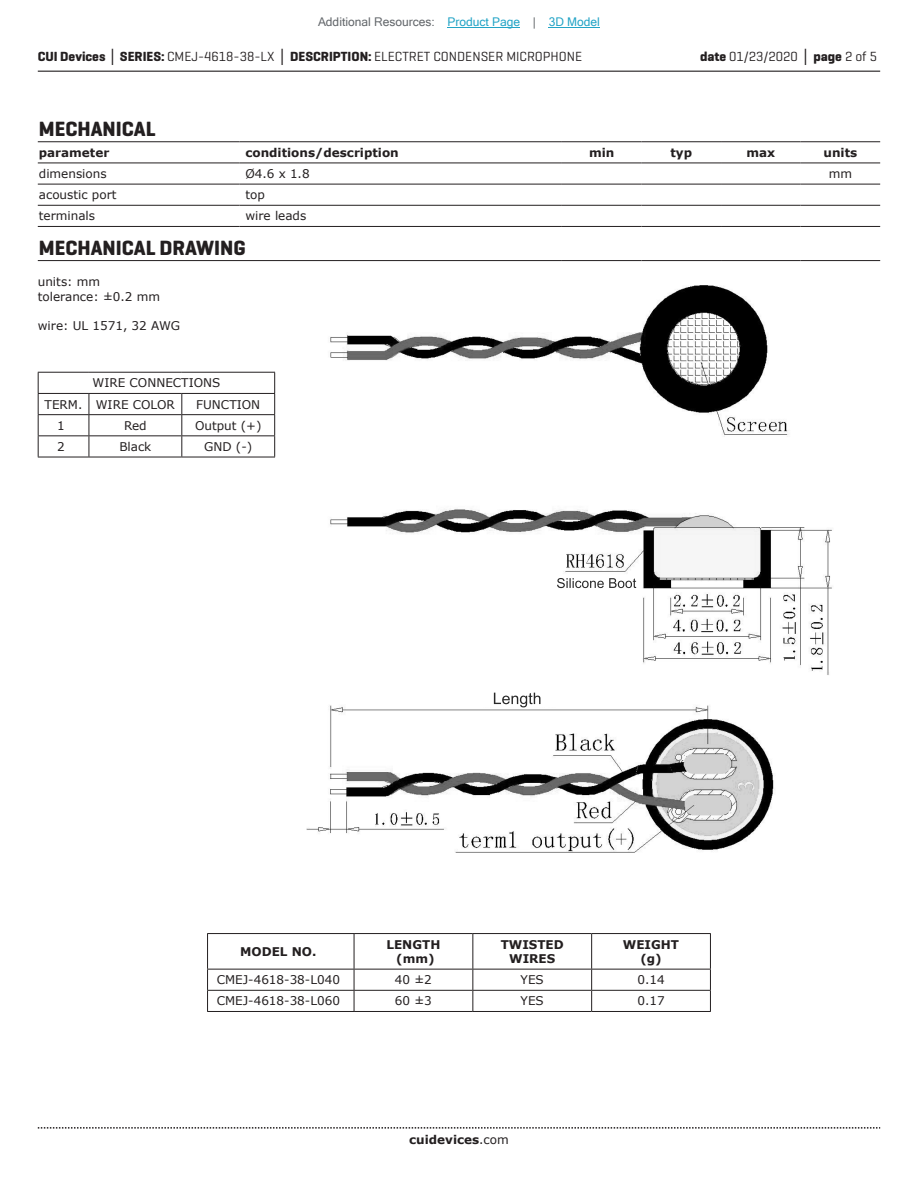
<style>
.page{position:relative;width:918px;height:1188px;background:#fff}
.page>*{position:absolute;margin:0;border:0;box-sizing:border-box;transform-origin:0 0}
.t1{font:700 21px "Geogrotesque";color:#231f20}
.t2{font:13.5px "Geogrotesque";color:#231f20}
.t3{font:12px/14.4px "Verdana";color:#231f20}
.t4{font:700 12px/14.4px "Verdana";color:#231f20;text-align:center}
.t5{font:12px "Microsoft Sans Serif";color:#63676b}
.s1{color:#23a4c6}
.s2{font-weight:700}
.s3{font-family:"Verdana";font-weight:700}
.s4{font-weight:400}
</style>
<div class="page">
<hr style="left:38px;top:71px;width:842px;height:1px;background:#231f20">
<svg style="left:38px;top:1127px;width:842px;height:2px"></svg>
<img style="left:306px;top:285px;width:526px;height:568px">
<img style="left:494px;top:693px;width:46px;height:14px">
<img style="left:557px;top:578px;width:79px;height:10px">
<hr style="left:38px;top:141px;width:201px;height:1px;background:#231f20">
<hr style="left:239px;top:141px;width:323px;height:1px;background:#231f20">
<hr style="left:562px;top:141px;width:79px;height:1px;background:#231f20">
<hr style="left:641px;top:141px;width:80px;height:1px;background:#231f20">
<hr style="left:721px;top:141px;width:80px;height:1px;background:#231f20">
<hr style="left:801px;top:141px;width:79px;height:1px;background:#231f20">
<hr style="left:38px;top:163px;width:201px;height:1px;background:#231f20">
<hr style="left:239px;top:163px;width:323px;height:1px;background:#231f20">
<hr style="left:562px;top:163px;width:79px;height:1px;background:#231f20">
<hr style="left:641px;top:163px;width:80px;height:1px;background:#231f20">
<hr style="left:721px;top:163px;width:80px;height:1px;background:#231f20">
<hr style="left:801px;top:163px;width:79px;height:1px;background:#231f20">
<hr style="left:38px;top:184px;width:201px;height:1px;background:#231f20">
<hr style="left:239px;top:184px;width:323px;height:1px;background:#231f20">
<hr style="left:562px;top:184px;width:79px;height:1px;background:#231f20">
<hr style="left:641px;top:184px;width:80px;height:1px;background:#231f20">
<hr style="left:721px;top:184px;width:80px;height:1px;background:#231f20">
<hr style="left:801px;top:184px;width:79px;height:1px;background:#231f20">
<hr style="left:38px;top:205px;width:201px;height:1px;background:#231f20">
<hr style="left:239px;top:205px;width:323px;height:1px;background:#231f20">
<hr style="left:562px;top:205px;width:79px;height:1px;background:#231f20">
<hr style="left:641px;top:205px;width:80px;height:1px;background:#231f20">
<hr style="left:721px;top:205px;width:80px;height:1px;background:#231f20">
<hr style="left:801px;top:205px;width:79px;height:1px;background:#231f20">
<hr style="left:38px;top:226px;width:201px;height:1px;background:#231f20">
<hr style="left:239px;top:226px;width:323px;height:1px;background:#231f20">
<hr style="left:562px;top:226px;width:79px;height:1px;background:#231f20">
<hr style="left:641px;top:226px;width:80px;height:1px;background:#231f20">
<hr style="left:721px;top:226px;width:80px;height:1px;background:#231f20">
<hr style="left:801px;top:226px;width:79px;height:1px;background:#231f20">
<hr style="left:38px;top:260px;width:524px;height:1px;background:#231f20">
<hr style="left:562px;top:260px;width:79px;height:1px;background:#231f20">
<hr style="left:641px;top:260px;width:80px;height:1px;background:#231f20">
<hr style="left:721px;top:260px;width:80px;height:1px;background:#231f20">
<hr style="left:801px;top:260px;width:79px;height:1px;background:#231f20">
<hr style="left:207px;top:933px;width:147px;height:1px;background:#231f20">
<hr style="left:207px;top:934px;width:1px;height:35px;background:#231f20">
<hr style="left:354px;top:933px;width:119px;height:1px;background:#231f20">
<hr style="left:354px;top:934px;width:1px;height:35px;background:#231f20">
<hr style="left:473px;top:933px;width:119px;height:1px;background:#231f20">
<hr style="left:472px;top:934px;width:1px;height:35px;background:#231f20">
<hr style="left:592px;top:933px;width:119px;height:1px;background:#231f20">
<hr style="left:591px;top:934px;width:1px;height:35px;background:#231f20">
<hr style="left:710px;top:934px;width:1px;height:35px;background:#231f20">
<hr style="left:207px;top:969px;width:147px;height:1px;background:#231f20">
<hr style="left:354px;top:969px;width:119px;height:1px;background:#231f20">
<hr style="left:473px;top:969px;width:119px;height:1px;background:#231f20">
<hr style="left:592px;top:969px;width:119px;height:1px;background:#231f20">
<hr style="left:207px;top:990px;width:147px;height:1px;background:#231f20">
<svg style="left:207px;top:970px;width:1px;height:41px"></svg>
<hr style="left:354px;top:990px;width:119px;height:1px;background:#231f20">
<svg style="left:354px;top:970px;width:1px;height:41px"></svg>
<hr style="left:473px;top:990px;width:119px;height:1px;background:#231f20">
<svg style="left:472px;top:970px;width:1px;height:41px"></svg>
<hr style="left:592px;top:990px;width:119px;height:1px;background:#231f20">
<svg style="left:591px;top:970px;width:1px;height:41px"></svg>
<svg style="left:710px;top:970px;width:1px;height:41px"></svg>
<hr style="left:207px;top:1011px;width:147px;height:1px;background:#231f20">
<hr style="left:354px;top:1011px;width:119px;height:1px;background:#231f20">
<hr style="left:473px;top:1011px;width:119px;height:1px;background:#231f20">
<hr style="left:592px;top:1011px;width:119px;height:1px;background:#231f20">
<hr style="left:38px;top:372px;width:51px;height:1px;background:#231f20">
<hr style="left:89px;top:372px;width:93px;height:1px;background:#231f20">
<hr style="left:182px;top:372px;width:93px;height:1px;background:#231f20">
<hr style="left:38px;top:393px;width:51px;height:1px;background:#231f20">
<hr style="left:89px;top:393px;width:93px;height:1px;background:#231f20">
<hr style="left:182px;top:393px;width:93px;height:1px;background:#231f20">
<hr style="left:38px;top:414px;width:51px;height:1px;background:#231f20">
<hr style="left:89px;top:414px;width:93px;height:1px;background:#231f20">
<hr style="left:182px;top:414px;width:93px;height:1px;background:#231f20">
<hr style="left:38px;top:435px;width:51px;height:1px;background:#231f20">
<hr style="left:38px;top:457px;width:51px;height:1px;background:#231f20">
<hr style="left:89px;top:435px;width:93px;height:1px;background:#231f20">
<hr style="left:182px;top:435px;width:93px;height:1px;background:#231f20">
<svg style="left:274px;top:373px;width:1px;height:84px"></svg>
<hr style="left:89px;top:457px;width:93px;height:1px;background:#231f20">
<hr style="left:182px;top:457px;width:93px;height:1px;background:#231f20">
<svg style="left:38px;top:373px;width:1px;height:84px"></svg>
<svg style="left:89px;top:394px;width:1px;height:63px"></svg>
<svg style="left:181px;top:394px;width:1px;height:63px"></svg>
<hr style="left:448px;top:27px;width:72px;height:1px;background:#23a4c6">
<hr style="left:549px;top:27px;width:51px;height:1px;background:#23a4c6">
<p class="t5" style="left:318px;top:15px;width:283px">Additional Resources: <span class="s1">Product Page</span> | <span class="s1">3D Model</span></p>
<p class="t2" style="left:38px;top:48px;width:546px"><span class="s2">CUI Devices</span> <span class="s3">│</span> <span class="s2">SERIES:</span> CMEJ-4618-38-LX <span class="s3">│</span> <span class="s2">DESCRIPTION:</span> ELECTRET CONDENSER MICROPHONE</p>
<p class="t2" style="left:700px;top:48px;width:179px"><span class="s2">date</span> 01/23/2020 <span class="s3">│</span> <span class="s2">page</span> 2 of 5</p>
<h1 class="t1" style="left:39px;top:116px;width:118px">MECHANICAL</h1>
<p class="t4" style="left:39px;top:145px;width:72px">parameter</p>
<p class="t4" style="left:245px;top:145px;width:155px">conditions/description</p>
<p class="t4" style="left:589px;top:145px;width:27px">min</p>
<p class="t4" style="left:670px;top:145px;width:23px">typ</p>
<p class="t4" style="left:746px;top:145px;width:30px">max</p>
<p class="t4" style="left:824px;top:145px;width:35px">units</p>
<p class="t3" style="left:39px;top:166px;width:69px">dimensions</p>
<p class="t3" style="left:245px;top:166px;width:66px">Ø4.6 x 1.8</p>
<p class="t3" style="left:829px;top:166px;width:25px">mm</p>
<p class="t3" style="left:39px;top:188px;width:79px">acoustic port</p>
<p class="t3" style="left:245px;top:188px;width:21px">top</p>
<p class="t3" style="left:39px;top:209px;width:58px">terminals</p>
<p class="t3" style="left:245px;top:209px;width:62px">wire leads</p>
<h1 class="t1" style="left:39px;top:234px;width:208px">MECHANICAL DRAWING</h1>
<p class="t3" style="left:38px;top:275px;width:124px">units: mm tolerance: ±0.2 mm</p>
<p class="t3" style="left:38px;top:318px;width:144px">wire: UL 1571, 32 AWG</p>
<p class="t3" style="left:45px;top:372px;width:177px;line-height:21.3px;text-indent:48px">WIRE CONNECTIONS<br>TERM. WIRE COLOR</p>
<p class="t3" style="left:196px;top:397px;width:65px">FUNCTION</p>
<p class="t3" style="left:57px;top:418px;width:9px">1</p>
<p class="t3" style="left:124px;top:418px;width:24px">Red</p>
<p class="t3" style="left:195px;top:418px;width:68px">Output (+)</p>
<p class="t3" style="left:57px;top:439px;width:9px">2</p>
<p class="t3" style="left:119px;top:439px;width:34px">Black</p>
<p class="t3" style="left:204px;top:439px;width:50px">GND (-)</p>
<p class="t4" style="left:240px;top:944px;width:78px">MODEL NO.</p>
<p class="t4" style="left:386px;top:937px;width:55px">LENGTH (mm)</p>
<p class="t4" style="left:501px;top:937px;width:65px">TWISTED<br>WIRES</p>
<p class="t4" style="left:623px;top:937px;width:58px">WEIGHT (g)</p>
<p class="t3" style="left:217px;top:973px;width:125px">CMEJ-4618-38-L040</p>
<p class="t3" style="left:395px;top:973px;width:38px">40 ±2</p>
<p class="t3" style="left:521px;top:973px;width:25px">YES</p>
<p class="t3" style="left:637px;top:973px;width:29px">0.14</p>
<p class="t3" style="left:217px;top:994px;width:125px">CMEJ-4618-38-L060</p>
<p class="t3" style="left:395px;top:994px;width:38px">60 ±3</p>
<p class="t3" style="left:521px;top:994px;width:25px">YES</p>
<p class="t3" style="left:637px;top:994px;width:29px">0.17</p>
<p class="t4" style="left:409px;top:1132px;width:101px">cuidevices<span class="s4">.com</span></p>
</div>
